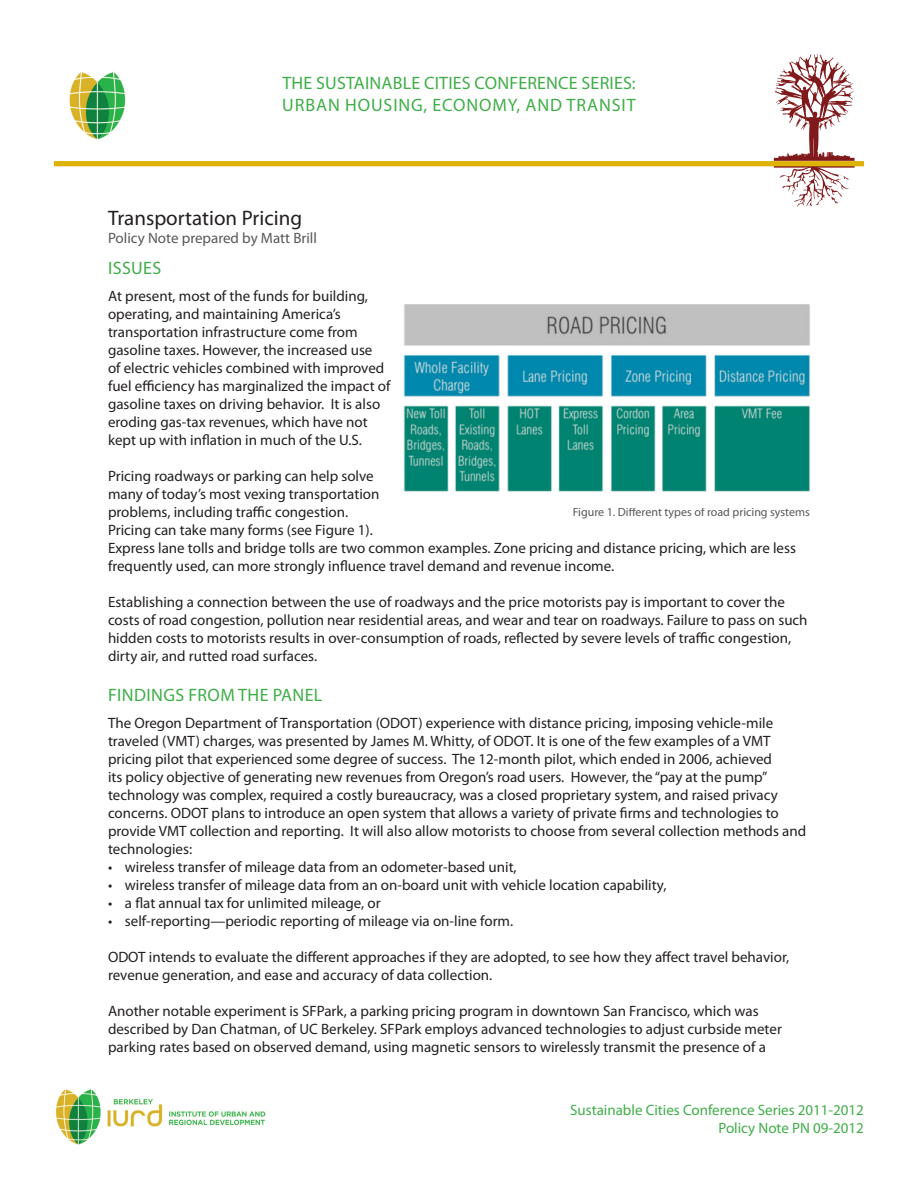
<style>
.page{position:relative;width:918px;height:1188px;background:#fff}
.page>*{position:absolute;margin:0;border:0;box-sizing:border-box;transform-origin:0 0}
.t1{font:21px "Myriad Pro";color:#231f20}
.small_green{font:18px "Myriad Pro";letter-spacing:.01em;color:#40ae49}
.small_green-2{font:18px "Myriad Pro";letter-spacing:.05em;color:#40ae49}
.subheadings{font:18px "Myriad Pro";letter-spacing:.02em;color:#40ae49}
.under_subheadings{font:18px "Myriad Pro";letter-spacing:.02em;color:#40ae49}
.copy{font:15px/18px "Myriad Pro";color:#231f20}
.t2{font:15px/18px "Myriad Pro";color:#40ae49;text-align:right}
.by_line{font:15px "Myriad Pro";color:#57585a}
.t3{font:12px "Myriad Pro";color:#57585a}
</style>
<div class="page">
<img style="left:55px;top:1089px;width:211px;height:56px">
<img style="left:69px;top:72px;width:57px;height:68px">
<hr style="left:774px;top:165px;width:81px;height:3px;background:#80191b">
<hr style="left:774px;top:158px;width:81px;height:3px;background:#80191b">
<svg style="left:775px;top:54px;width:89px;height:153px"></svg>
<img style="left:403px;top:304px;width:407px;height:188px">
<div style="left:54px;top:161px;width:810px;height:5px;background:#deb308"></div>
<p class="small_green" style="left:283px;top:72px;width:355px">THE SUSTAINABLE CITIES CONFERENCE SERIES:</p>
<p class="small_green-2" style="left:282px;top:94px;width:355px">URBAN HOUSING, ECONOMY, AND TRANSIT</p>
<p class="t1" style="left:108px;top:205px;width:196px">Transportation Pricing</p>
<p class="by_line" style="left:108px;top:229px;width:211px">Policy Note prepared by Matt Brill</p>
<p class="under_subheadings" style="left:108px;top:257px;width:55px">ISSUES</p>
<p class="copy" style="left:108px;top:287px;width:284px">At present, most of the funds for building, operating, and maintaining America’s transportation infrastructure come from gasoline taxes. However, the increased use<br>of electric vehicles combined with improved fuel efficiency has marginalized the impact of gasoline taxes on driving behavior. It is also eroding gas-tax revenues, which have not kept up with inflation in much of the U.S.</p>
<p class="copy" style="left:108px;top:467px;width:690px">Pricing roadways or parking can help solve<br>many of today’s most vexing transportation<br>problems, including traffic congestion.<br>Pricing can take many forms (see Figure 1).<br>Express lane tolls and bridge tolls are two common examples. Zone pricing and distance pricing, which are less frequently used, can more strongly influence travel demand and revenue income.</p>
<p class="copy" style="left:108px;top:593px;width:701px">Establishing a connection between the use of roadways and the price motorists pay is important to cover the costs of road congestion, pollution near residential areas, and wear and tear on roadways. Failure to pass on such hidden costs to motorists results in over-consumption of roads, reflected by severe levels of traffic congestion, dirty air, and rutted road surfaces.</p>
<p class="subheadings" style="left:108px;top:683px;width:216px">FINDINGS FROM THE PANEL</p>
<p class="copy" style="left:108px;top:713px;width:700px">The Oregon Department of Transportation (ODOT) experience with distance pricing, imposing vehicle-mile traveled (VMT) charges, was presented by James M. Whitty, of ODOT. It is one of the few examples of a VMT pricing pilot that experienced some degree of success. The 12-month pilot, which ended in 2006, achieved<br>its policy objective of generating new revenues from Oregon’s road users. However, the “pay at the pump” technology was complex, required a costly bureaucracy, was a closed proprietary system, and raised privacy concerns. ODOT plans to introduce an open system that allows a variety of private firms and technologies to provide VMT collection and reporting. It will also allow motorists to choose from several collection methods and technologies:</p>
<p class="copy" style="left:108px;top:857px;width:410px">• wireless transfer of mileage data from an odometer-based unit,</p>
<p class="copy" style="left:108px;top:875px;width:560px">• wireless transfer of mileage data from an on-board unit with vehicle location capability,</p>
<p class="copy" style="left:108px;top:893px;width:274px">• a flat annual tax for unlimited mileage, or</p>
<p class="copy" style="left:108px;top:911px;width:407px">• self-reporting—periodic reporting of mileage via on-line form.</p>
<p class="copy" style="left:108px;top:947px;width:683px">ODOT intends to evaluate the different approaches if they are adopted, to see how they affect travel behavior, revenue generation, and ease and accuracy of data collection.</p>
<p class="copy" style="left:108px;top:1001px;width:675px">Another notable experiment is SFPark, a parking pricing program in downtown San Francisco, which was described by Dan Chatman, of UC Berkeley. SFPark employs advanced technologies to adjust curbside meter parking rates based on observed demand, using magnetic sensors to wirelessly transmit the presence of a</p>
<p class="t3" style="left:573px;top:505px;width:239px">Figure 1. Different types of road pricing systems</p>
<p class="t2" style="left:570px;top:1101px;width:295px">Sustainable Cities Conference Series 2011-2012<br>Policy Note PN 09-2012</p>
</div>
